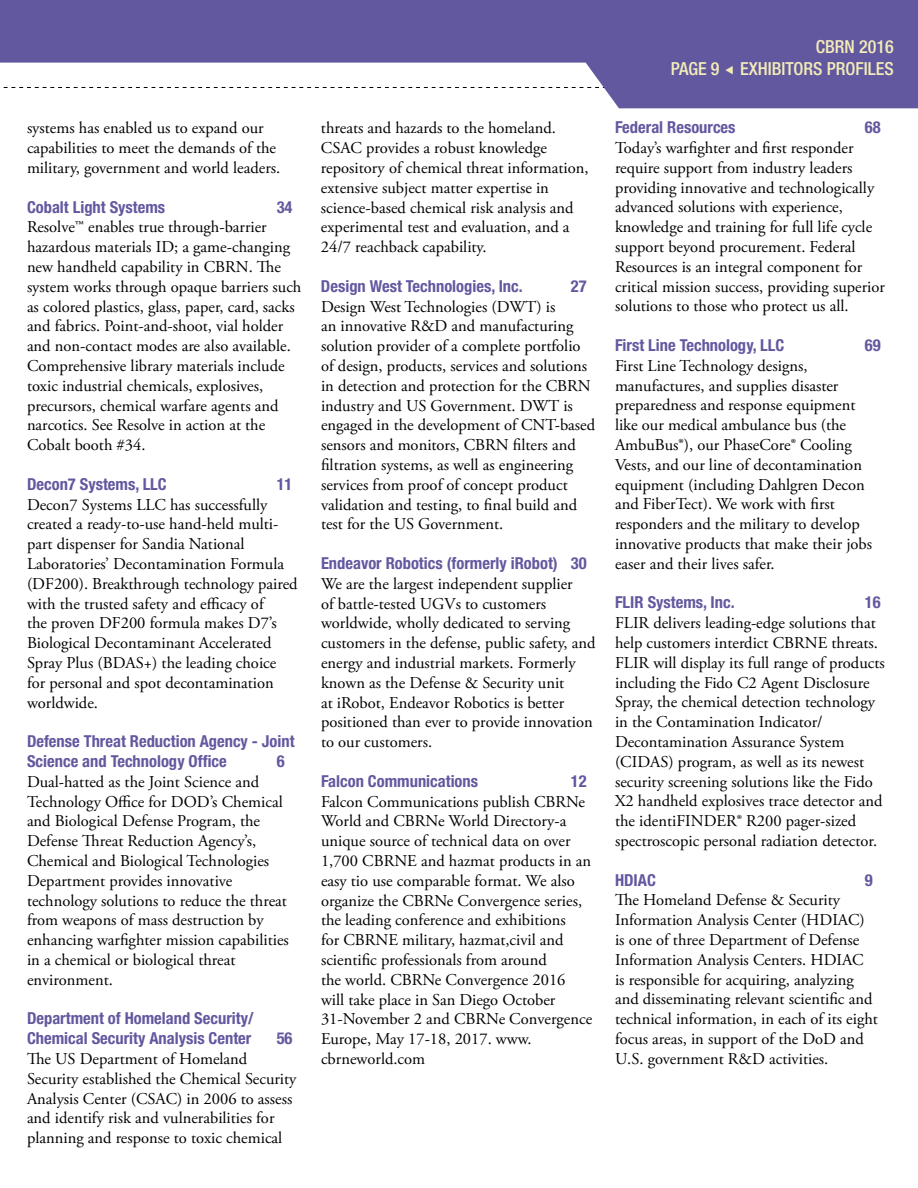
<style>
.page{position:relative;width:918px;height:1188px;background:#fff}
.page>*{position:absolute;margin:0;border:0;box-sizing:border-box;transform-origin:0 0}
.t1{font:500 condensed 18px/21.6px "Helvetica Neue LT Std";color:#f3ecb8;text-align:right}
.t2{font:16.5px/19.8px "Adobe Garamond Pro";color:#000}
.t3{font:700 condensed 16.5px/19.8px "Helvetica Neue LT Std";color:#62589f}
</style>
<div class="page">
<svg style="left:0;top:0;width:918px;height:108px;fill:#62589f"></svg>
<svg style="left:726px;top:65px;width:7px;height:9px"></svg>
<p class="t2" style="left:27px;top:119px;width:255px">systems has enabled us to expand our capabilities to meet the demands of the military, government and world leaders.</p>
<p class="t3" style="left:27px;top:197px;width:140px">Cobalt Light Systems</p>
<p class="t3" style="left:277px;top:197px;width:17px">34</p>
<p class="t2" style="left:27px;top:218px;width:276px">Resolve™ enables true through-barrier hazardous materials ID; a game-changing new handheld capability in CBRN. The system works through opaque barriers such as colored plastics, glass, paper, card, sacks and fabrics. Point-and-shoot, vial holder and non-contact modes are also available.<br>Comprehensive library materials include toxic industrial chemicals, explosives, precursors, chemical warfare agents and narcotics. See Resolve in action at the Cobalt booth #34.</p>
<p class="t3" style="left:27px;top:474px;width:141px">Decon7 Systems, LLC</p>
<p class="t3" style="left:277px;top:474px;width:17px">11</p>
<p class="t2" style="left:27px;top:495px;width:272px">Decon7 Systems LLC has successfully created a ready-to-use hand-held multi&shy;part dispenser for Sandia National Laboratories’ Decontamination Formula (DF200). Breakthrough technology paired with the trusted safety and efficacy of<br>the proven DF200 formula makes D7’s Biological Decontaminant Accelerated Spray Plus (BDAS+) the leading choice for personal and spot decontamination worldwide.</p>
<p class="t3" style="left:27px;top:731px;width:269px">Defense Threat Reduction Agency - Joint<br>Science and Technology Office</p>
<p class="t3" style="left:277px;top:751px;width:9px">6</p>
<p class="t2" style="left:27px;top:772px;width:263px">Dual-hatted as the Joint Science and Technology Office for DOD’s Chemical and Biological Defense Program, the Defense Threat Reduction Agency’s, Chemical and Biological Technologies Department provides innovative technology solutions to reduce the threat from weapons of mass destruction by enhancing warfighter mission capabilities in a chemical or biological threat environment.</p>
<p class="t3" style="left:27px;top:1008px;width:228px">Department of Homeland Security/<br>Chemical Security Analysis Center</p>
<p class="t3" style="left:277px;top:1028px;width:17px">56</p>
<p class="t2" style="left:27px;top:1050px;width:271px">The US Department of Homeland Security established the Chemical Security Analysis Center (CSAC) in 2006 to assess and identify risk and vulnerabilities for planning and response to toxic chemical</p>
<p class="t2" style="left:321px;top:119px;width:269px">threats and hazards to the homeland.<br>CSAC provides a robust knowledge repository of chemical threat information, extensive subject matter expertise in science-based chemical risk analysis and experimental test and evaluation, and a 24/7 reachback capability.</p>
<p class="t3" style="left:321px;top:276px;width:203px">Design West Technologies, Inc.</p>
<p class="t3" style="left:571px;top:276px;width:17px">27</p>
<p class="t2" style="left:321px;top:297px;width:276px">Design West Technologies (DWT) is<br>an innovative R&amp;D and manufacturing solution provider of a complete portfolio of design, products, services and solutions in detection and protection for the CBRN industry and US Government. DWT is engaged in the development of CNT-based sensors and monitors, CBRN filters and filtration systems, as well as engineering services from proof of concept product validation and testing, to final build and test for the US Government.</p>
<p class="t3" style="left:321px;top:553px;width:267px">Endeavor Robotics (formerly iRobot) 30</p>
<p class="t2" style="left:321px;top:574px;width:276px">We are the largest independent supplier<br>of battle-tested UGVs to customers worldwide, wholly dedicated to serving customers in the defense, public safety, and energy and industrial markets. Formerly known as the Defense &amp; Security unit<br>at iRobot, Endeavor Robotics is better positioned than ever to provide innovation to our customers.</p>
<p class="t3" style="left:321px;top:771px;width:159px">Falcon Communications</p>
<p class="t3" style="left:571px;top:771px;width:17px">12</p>
<p class="t2" style="left:321px;top:792px;width:273px">Falcon Communications publish CBRNe World and CBRNe World Directory-a unique source of technical data on over 1,700 CBRNE and hazmat products in an easy tio use comparable format. We also organize the CBRNe Convergence series, the leading conference and exhibitions<br>for CBRNE military, hazmat,civil and scientific professionals from around<br>the world. CBRNe Convergence 2016 will take place in San Diego October 31-November 2 and CBRNe Convergence Europe, May 17-18, 2017. www. cbrneworld.com</p>
<p class="t1" style="left:671px;top:36px;width:225px">CBRN 2016<br>PAGE 9 EXHIBITORS PROFILES</p>
<p class="t3" style="left:615px;top:117px;width:122px">Federal Resources</p>
<p class="t3" style="left:865px;top:117px;width:17px">68</p>
<p class="t2" style="left:615px;top:139px;width:271px">Today’s warfighter and first responder require support from industry leaders providing innovative and technologically advanced solutions with experience, knowledge and training for full life cycle support beyond procurement. Federal Resources is an integral component for critical mission success, providing superior solutions to those who protect us all.</p>
<p class="t3" style="left:615px;top:335px;width:171px">First Line Technology, LLC</p>
<p class="t3" style="left:865px;top:335px;width:17px">69</p>
<p class="t2" style="left:615px;top:356px;width:259px">First Line Technology designs, manufactures, and supplies disaster preparedness and response equipment like our medical ambulance bus (the AmbuBus®), our PhaseCore® Cooling Vests, and our line of decontamination equipment (including Dahlgren Decon and FiberTect). We work with first responders and the military to develop innovative products that make their jobs easer and their lives safer.</p>
<p class="t3" style="left:615px;top:593px;width:121px">FLIR Systems, Inc.</p>
<p class="t3" style="left:865px;top:593px;width:17px">16</p>
<p class="t2" style="left:615px;top:614px;width:271px">FLIR delivers leading-edge solutions that help customers interdict CBRNE threats.<br>FLIR will display its full range of products including the Fido C2 Agent Disclosure Spray, the chemical detection technology in the Contamination Indicator/ Decontamination Assurance System (CIDAS) program, as well as its newest security screening solutions like the Fido X2 handheld explosives trace detector and the identiFINDER® R200 pager-sized spectroscopic personal radiation detector.</p>
<p class="t3" style="left:615px;top:870px;width:42px">HDIAC</p>
<p class="t3" style="left:865px;top:870px;width:9px">9</p>
<p class="t2" style="left:615px;top:891px;width:264px">The Homeland Defense &amp; Security Information Analysis Center (HDIAC) is one of three Department of Defense Information Analysis Centers. HDIAC<br>is responsible for acquiring, analyzing and disseminating relevant scientific and technical information, in each of its eight focus areas, in support of the DoD and U.S. government R&amp;D activities.</p>
</div>
